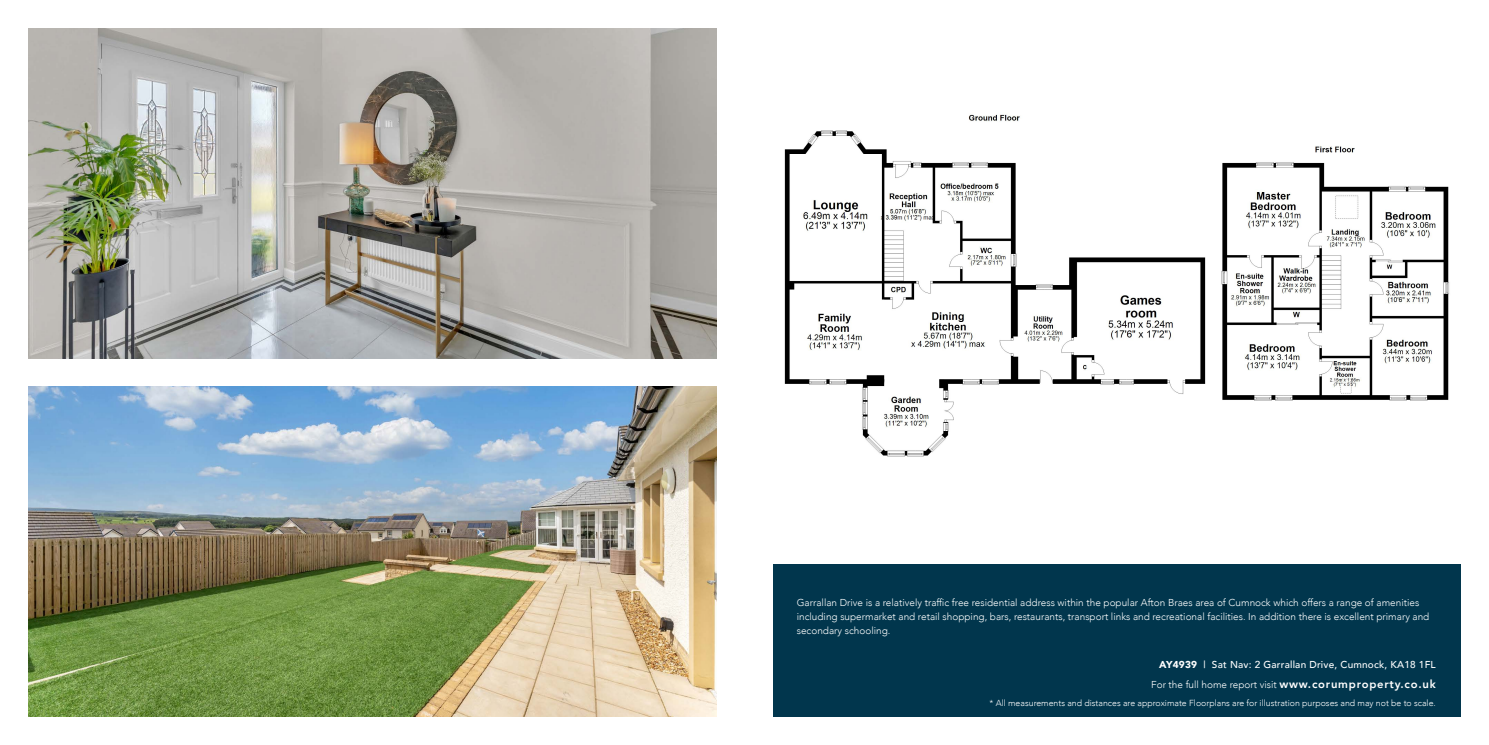
<style>
.page{position:relative;width:1489px;height:745px;background:#fff}
.page>*{position:absolute;margin:0;border:0;box-sizing:border-box;transform-origin:0 0}
.t1{font:300 10px/13.8px "Avenir";color:#fff}
.t2{font:500 10px/20px "Avenir";letter-spacing:.02em;color:#fff;text-align:right}
.t3{font:300 8.75px "Avenir";color:#fff}
.s1{font-weight:900}
.s2{font-weight:300}
.s3{font-weight:800;font-size:11.25px}
</style>
<div class="page">
<div style="left:772px;top:563px;width:688px;height:153px;background:#01364d"></div>
<img style="left:28px;top:386px;width:688px;height:330px">
<img style="left:28px;top:28px;width:688px;height:330px">
<img style="left:784px;top:114px;width:666px;height:343px">
<p class="t1" style="left:796px;top:595px;width:634px">Garrallan Drive is a relatively traffic free residential address within the popular Afton Braes area of Cumnock which offers a range of amenities including supermarket and retail shopping, bars, restaurants, transport links and recreational facilities. In addition there is excellent primary and secondary schooling.</p>
<p class="t2" style="left:1151px;top:653px;width:286px"><span class="s1">AY4939</span> | Sat Nav: 2 Garrallan Drive, Cumnock, KA18 1FL<br><span class="s2">For the full home report visit</span> <span class="s3">www.corumproperty.co.uk</span></p>
<p class="t3" style="left:989px;top:697px;width:448px">* All measurements and distances are approximate Floorplans are for illustration purposes and may not be to scale.</p>
</div>
